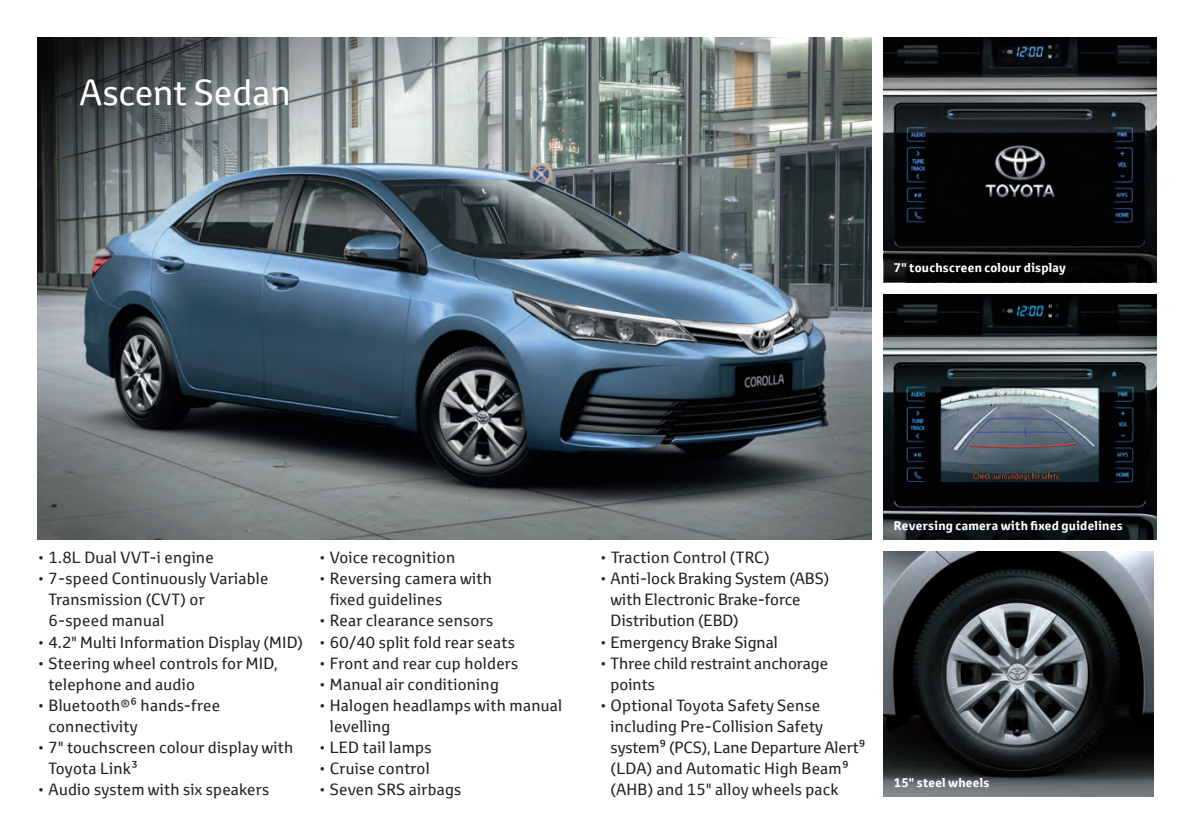
<style>
.page{position:relative;width:1191px;height:834px;background:#fff}
.page>*{position:absolute;margin:0;border:0;box-sizing:border-box;transform-origin:0 0}
.Multi-Column_Body_Bl{font:35px "Toyota Text";color:#fff}
.Multi-Column_Body_Bl-2{font:15.75px/21px "Toyota Text";letter-spacing:.015em;color:#231f20}
.t1{font:700 12.25px "Toyota Text";letter-spacing:.02em;color:#fff}
</style>
<div class="page">
<img style="left:37px;top:37px;width:834px;height:502px">
<img style="left:884px;top:37px;width:272px;height:181px">
<img style="left:884px;top:551px;width:269px;height:245px">
<img style="left:884px;top:294px;width:272px;height:245px">
<svg style="left:884px;top:218px;width:272px;height:64px;fill:#010304"></svg>
<svg style="left:37px;top:37px;width:549px;height:298px"></svg>
<p class="Multi-Column_Body_Bl" style="left:79px;top:70px;width:213px">Ascent Sedan</p>
<p class="t1" style="left:894px;top:259px;width:173px">7" touchscreen colour display</p>
<p class="Multi-Column_Body_Bl-2" style="left:37px;top:547px;width:178px">• 1.8L Dual VVT-i engine</p>
<p class="Multi-Column_Body_Bl-2" style="left:49px;top:568px;width:221px;text-indent:-11px">• 7-speed Continuously Variable<br>Transmission (CVT) or<br>6-speed manual</p>
<p class="Multi-Column_Body_Bl-2" style="left:37px;top:631px;width:267px">• 4.2" Multi Information Display (MID)</p>
<p class="Multi-Column_Body_Bl-2" style="left:49px;top:652px;width:230px;text-indent:-11px">• Steering wheel controls for MID, telephone and audio</p>
<p class="Multi-Column_Body_Bl-2" style="left:49px;top:694px;width:173px;text-indent:-11px">• Bluetooth®6 hands-free connectivity</p>
<p class="Multi-Column_Body_Bl-2" style="left:49px;top:736px;width:246px;text-indent:-11px">• 7" touchscreen colour display with<br>Toyota Link3</p>
<p class="Multi-Column_Body_Bl-2" style="left:37px;top:778px;width:233px">• Audio system with six speakers</p>
<p class="Multi-Column_Body_Bl-2" style="left:318px;top:547px;width:138px">• Voice recognition</p>
<p class="Multi-Column_Body_Bl-2" style="left:330px;top:568px;width:164px;text-indent:-11px">• Reversing camera with fixed guidelines</p>
<p class="Multi-Column_Body_Bl-2" style="left:318px;top:610px;width:176px">• Rear clearance sensors</p>
<p class="Multi-Column_Body_Bl-2" style="left:318px;top:631px;width:198px">• 60/40 split fold rear seats</p>
<p class="Multi-Column_Body_Bl-2" style="left:318px;top:652px;width:201px">• Front and rear cup holders</p>
<p class="Multi-Column_Body_Bl-2" style="left:318px;top:673px;width:182px">• Manual air conditioning</p>
<p class="Multi-Column_Body_Bl-2" style="left:330px;top:694px;width:234px;text-indent:-11px">• Halogen headlamps with manual levelling</p>
<p class="Multi-Column_Body_Bl-2" style="left:318px;top:736px;width:115px">• LED tail lamps</p>
<p class="Multi-Column_Body_Bl-2" style="left:318px;top:757px;width:113px">• Cruise control</p>
<p class="Multi-Column_Body_Bl-2" style="left:318px;top:778px;width:144px">• Seven SRS airbags</p>
<p class="Multi-Column_Body_Bl-2" style="left:599px;top:547px;width:172px">• Traction Control (TRC)</p>
<p class="Multi-Column_Body_Bl-2" style="left:610px;top:568px;width:220px;text-indent:-11px">• Anti-lock Braking System (ABS) with Electronic Brake-force<br>Distribution (EBD)</p>
<p class="Multi-Column_Body_Bl-2" style="left:599px;top:631px;width:180px">• Emergency Brake Signal</p>
<p class="Multi-Column_Body_Bl-2" style="left:610px;top:652px;width:219px;text-indent:-11px">• Three child restraint anchorage points</p>
<p class="Multi-Column_Body_Bl-2" style="left:610px;top:694px;width:256px;text-indent:-11px">• Optional Toyota Safety Sense including Pre-Collision Safety system9 (PCS), Lane Departure Alert9 (LDA) and Automatic High Beam9 (AHB) and 15" alloy wheels pack</p>
<p class="t1" style="left:894px;top:517px;width:230px">Reversing camera with fixed guidelines</p>
<p class="t1" style="left:894px;top:774px;width:97px">15" steel wheels</p>
</div>
